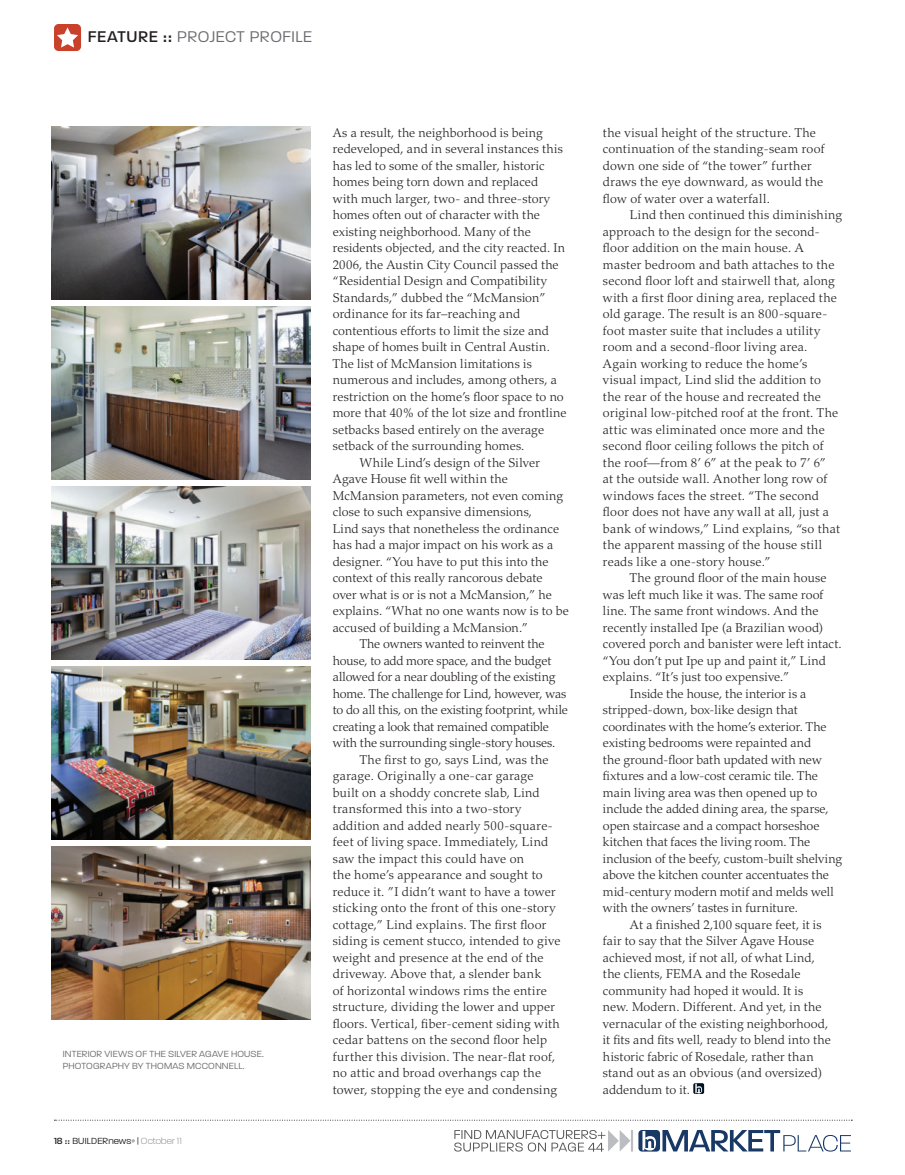
<style>
.page{position:relative;width:905px;height:1175px;background:#fff}
.page>*{position:absolute;margin:0;border:0;box-sizing:border-box;transform-origin:0 0}
.Heading_4{font:300 21px "Paralucent";letter-spacing:.02em;color:#6c6d70}
.Body_Copy_-_Palatino{font:300 12.75px/16.5px "Palatino";letter-spacing:.015em;color:#231f20}
.Body_Copy_-_Palatino-2{font:300 12.75px/16.5px "Palatino";letter-spacing:-.01em;color:#231f20}
.Caption_MF{font:300 12px/12px "Paralucent";letter-spacing:.015em;color:#6c6d70}
.t1{font:300 12px "Paralucent";letter-spacing:.01em;color:#231f20}
.t2{font:200 12px "Paralucent";letter-spacing:.015em;color:#787a7d}
.t3{font:300 4.35px "Paralucent";color:#231f20}
.s1{font-weight:500;color:#231f20}
.s2{font-family:"Alternate Gothic No 2 BT";font-weight:400;color:#231f20}
.s3{font-weight:500}
.s4{font-family:"Alternate Gothic No 2 BT";font-weight:400}
.s5{font-weight:300;color:#231f20}
</style>
<div class="page">
<div style="left:693px;top:1083px;width:11px;height:10px;background:#001322;border-radius:2px"></div>
<svg style="left:695px;top:1083px;width:7px;height:10px"></svg>
<div style="left:638px;top:1130px;width:22px;height:21px;background:#183866;border-radius:4px"></div>
<svg style="left:642px;top:1131px;width:14px;height:19px"></svg>
<svg style="left:662px;top:1130px;width:188px;height:21px"></svg>
<svg style="left:454px;top:1130px;width:179px;height:21px"></svg>
<img style="left:51px;top:846px;width:259px;height:173px">
<img style="left:51px;top:486px;width:260px;height:173px">
<img style="left:51px;top:666px;width:260px;height:173px">
<img style="left:51px;top:306px;width:259px;height:173px">
<img style="left:51px;top:126px;width:259px;height:173px">
<div style="left:54px;top:24px;width:27px;height:27px;background:#c9402b;border-radius:5px"></div>
<svg style="left:57px;top:27px;width:21px;height:21px"></svg>
<svg style="left:54px;top:1119px;width:798px;height:1px"></svg>
<p class="Heading_4" style="left:88px;top:25px;width:226px"><span class="s1">FEATURE</span> <span class="s2">::</span> PROJECT PROFILE</p>
<p class="Caption_MF" style="left:63px;top:1047px;width:203px">INTERIOR VIEWS OF THE SILVER AGAVE HOUSE.<br>PHOTOGRAPHY BY THOMAS MCCONNELL.</p>
<p class="t1" style="left:54px;top:1134px;width:79px"><span class="s3">18</span> <span class="s4">::</span> BUILDERnews</p>
<p class="t3" style="left:132px;top:1138px;width:5px">®</p>
<p class="t2" style="left:137px;top:1134px;width:46px"><span class="s5">|</span> October 11</p>
<p class="Body_Copy_-_Palatino" style="left:333px;top:124px;width:235px">As a result, the neighborhood is being redeveloped, and in several instances this has led to some of the smaller, historic homes being torn down and replaced with much larger, two- and three-story homes often out of character with the existing neighborhood. Many of the residents objected, and the city reacted. In 2006, the Austin City Council passed the “Residential Design and Compatibility Standards,” dubbed the “McMansion” ordinance for its far–reaching and contentious efforts to limit the size and shape of homes built in Central Austin.<br>The list of McMansion limitations is numerous and includes, among others, a restriction on the home’s floor space to no more that 40% of the lot size and frontline setbacks based entirely on the average setback of the surrounding homes.</p>
<p class="Body_Copy_-_Palatino" style="left:333px;top:454px;width:238px;text-indent:27px">While Lind’s design of the Silver Agave House fit well within the McMansion parameters, not even coming close to such expansive dimensions,<br>Lind says that nonetheless the ordinance has had a major impact on his work as a designer. “You have to put this into the context of this really rancorous debate over what is or is not a McMansion,” he explains. “What no one wants now is to be accused of building a McMansion.”</p>
<p class="Body_Copy_-_Palatino-2" style="left:333px;top:636px;width:237px;text-indent:27px">The owners wanted to reinvent the house, to add more space, and the budget allowed for a near doubling of the existing home. The challenge for Lind, however, was to do all this, on the existing footprint, while creating a look that remained compatible with the surrounding single-story houses.</p>
<p class="Body_Copy_-_Palatino" style="left:333px;top:751px;width:229px;text-indent:27px">The first to go, says Lind, was the garage. Originally a one-car garage built on a shoddy concrete slab, Lind transformed this into a two-story addition and added nearly 500-square&shy;feet of living space. Immediately, Lind saw the impact this could have on<br>the home’s appearance and sought to reduce it. ”I didn’t want to have a tower sticking onto the front of this one-story cottage,” Lind explains. The first floor siding is cement stucco, intended to give weight and presence at the end of the driveway. Above that, a slender bank<br>of horizontal windows rims the entire structure, dividing the lower and upper floors. Vertical, fiber-cement siding with cedar battens on the second floor help further this division. The near-flat roof, no attic and broad overhangs cap the tower, stopping the eye and condensing</p>
<p class="Body_Copy_-_Palatino" style="left:603px;top:124px;width:223px">the visual height of the structure. The continuation of the standing-seam roof down one side of “the tower” further draws the eye downward, as would the flow of water over a waterfall.</p>
<p class="Body_Copy_-_Palatino" style="left:603px;top:207px;width:241px;text-indent:27px">Lind then continued this diminishing approach to the design for the second&shy;floor addition on the main house. A master bedroom and bath attaches to the second floor loft and stairwell that, along with a first floor dining area, replaced the old garage. The result is an 800-square&shy;foot master suite that includes a utility room and a second-floor living area.<br>Again working to reduce the home’s visual impact, Lind slid the addition to<br>the rear of the house and recreated the original low-pitched roof at the front. The attic was eliminated once more and the second floor ceiling follows the pitch of the roof—from 8’ 6” at the peak to 7’ 6”<br>at the outside wall. Another long row of windows faces the street. “The second floor does not have any wall at all, just a bank of windows,” Lind explains, “so that the apparent massing of the house still reads like a one-story house.”</p>
<p class="Body_Copy_-_Palatino" style="left:603px;top:570px;width:240px;text-indent:27px">The ground floor of the main house was left much like it was. The same roof line. The same front windows. And the recently installed Ipe (a Brazilian wood) covered porch and banister were left intact. “You don’t put Ipe up and paint it,” Lind explains. “It’s just too expensive.”</p>
<p class="Body_Copy_-_Palatino" style="left:603px;top:685px;width:241px;text-indent:27px">Inside the house, the interior is a stripped-down, box-like design that coordinates with the home’s exterior. The existing bedrooms were repainted and<br>the ground-floor bath updated with new fixtures and a low-cost ceramic tile. The main living area was then opened up to include the added dining area, the sparse, open staircase and a compact horseshoe kitchen that faces the living room. The inclusion of the beefy, custom-built shelving above the kitchen counter accentuates the mid-century modern motif and melds well with the owners’ tastes in furniture.</p>
<p class="Body_Copy_-_Palatino" style="left:603px;top:916px;width:229px;text-indent:27px">At a finished 2,100 square feet, it is fair to say that the Silver Agave House achieved most, if not all, of what Lind, the clients, FEMA and the Rosedale community had hoped it would. It is new. Modern. Different. And yet, in the vernacular of the existing neighborhood, it fits and fits well, ready to blend into the historic fabric of Rosedale, rather than stand out as an obvious (and oversized) addendum to it.</p>
</div>
